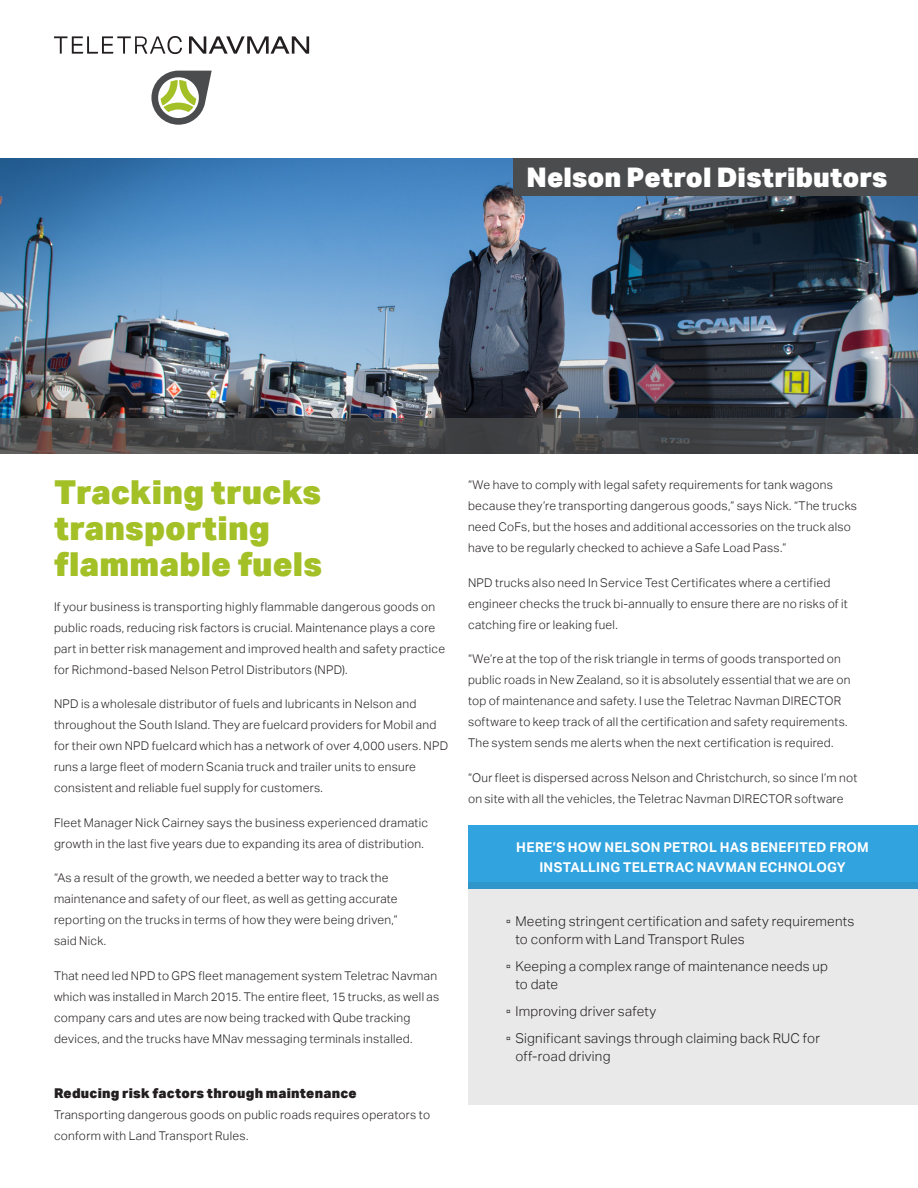
<style>
.page{position:relative;width:918px;height:1188px;background:#fff}
.page>*{position:absolute;margin:0;border:0;box-sizing:border-box;transform-origin:0 0}
.CsStdy-Header{font:900 33px/36px "Aktiv Grotesk";letter-spacing:.005em;color:#a3c027}
.CsStdy_Company_Name{font:900 27px "Aktiv Grotesk";letter-spacing:.005em;color:#fff}
.t1{font:300 13.5px/18px "Aktiv Grotesk";letter-spacing:.02em;color:#231f20}
.t2{font:700 13.5px/19.5px "Aktiv Grotesk";letter-spacing:.02em;color:#fff;text-align:center}
.CsStdy-Subhead{font:900 13.5px "Aktiv Grotesk";letter-spacing:.02em;color:#231f20}
.CsStdy-Body_Copy{font:300 12px/21px "Aktiv Grotesk";letter-spacing:.025em;color:#231f20}
</style>
<div class="page">
<img style="left:0;top:158px;width:918px;height:260px">
<svg style="left:0;top:418px;width:918px;height:36px;background:#48484a"></svg>
<div style="left:468px;top:825px;width:450px;height:64px;background:#31a3de"></div>
<div style="left:468px;top:882px;width:450px;height:223px;background:#e9e9e9"></div>
<div style="left:513px;top:158px;width:405px;height:38px;background:#4b4c4d"></div>
<svg style="left:189px;top:36px;width:120px;height:18px"></svg>
<svg style="left:54px;top:36px;width:128px;height:18px"></svg>
<svg style="left:151px;top:71px;width:61px;height:54px"></svg>
<p class="CsStdy_Company_Name" style="left:526px;top:160px;width:362px">Nelson Petrol Distributors</p>
<p class="CsStdy-Header" style="left:54px;top:474px;width:270px">Tracking trucks transporting flammable fuels</p>
<p class="CsStdy-Body_Copy" style="left:54px;top:596px;width:393px">If your business is transporting highly flammable dangerous goods on public roads, reducing risk factors is crucial. Maintenance plays a core part in better risk management and improved health and safety practice for Richmond-based Nelson Petrol Distributors (NPD).</p>
<p class="CsStdy-Body_Copy" style="left:54px;top:694px;width:396px">NPD is a wholesale distributor of fuels and lubricants in Nelson and throughout the South Island. They are fuelcard providers for Mobil and for their own NPD fuelcard which has a network of over 4,000 users. NPD runs a large fleet of modern Scania truck and trailer units to ensure consistent and reliable fuel supply for customers.</p>
<p class="CsStdy-Body_Copy" style="left:54px;top:812px;width:376px">Fleet Manager Nick Cairney says the business experienced dramatic growth in the last five years due to expanding its area of distribution.</p>
<p class="CsStdy-Body_Copy" style="left:54px;top:868px;width:345px">“As a result of the growth, we needed a better way to track the maintenance and safety of our fleet, as well as getting accurate reporting on the trucks in terms of how they were being driven,” said Nick.</p>
<p class="CsStdy-Body_Copy" style="left:54px;top:965px;width:387px">That need led NPD to GPS fleet management system Teletrac Navman which was installed in March 2015. The entire fleet, 15 trucks, as well as company cars and utes are now being tracked with Qube tracking devices, and the trucks have MNav messaging terminals installed.</p>
<p class="CsStdy-Subhead" style="left:54px;top:1085px;width:304px">Reducing risk factors through maintenance</p>
<p class="CsStdy-Body_Copy" style="left:54px;top:1105px;width:378px">Transporting dangerous goods on public roads requires operators to conform with Land Transport Rules.</p>
<p class="CsStdy-Body_Copy" style="left:468px;top:475px;width:391px">“We have to comply with legal safety requirements for tank wagons because they’re transporting dangerous goods,” says Nick. “The trucks need CoFs, but the hoses and additional accessories on the truck also have to be regularly checked to achieve a Safe Load Pass.”</p>
<p class="CsStdy-Body_Copy" style="left:468px;top:572px;width:381px">NPD trucks also need In Service Test Certificates where a certified engineer checks the truck bi-annually to ensure there are no risks of it catching fire or leaking fuel.</p>
<p class="CsStdy-Body_Copy" style="left:468px;top:649px;width:384px">“We’re at the top of the risk triangle in terms of goods transported on public roads in New Zealand, so it is absolutely essential that we are on top of maintenance and safety. I use the Teletrac Navman DIRECTOR software to keep track of all the certification and safety requirements.<br>The system sends me alerts when the next certification is required.</p>
<p class="CsStdy-Body_Copy" style="left:468px;top:767px;width:391px">“Our fleet is dispersed across Nelson and Christchurch, so since I’m not on site with all the vehicles, the Teletrac Navman DIRECTOR software</p>
<p class="t2" style="left:516px;top:838px;width:354px">HERE’S HOW NELSON PETROL HAS BENEFITED FROM<br>INSTALLING TELETRAC NAVMAN ECHNOLOGY</p>
<p class="t1" style="left:515px;top:912px;width:341px;text-indent:-11px">▫ Meeting stringent certification and safety requirements to conform with Land Transport Rules</p>
<p class="t1" style="left:515px;top:957px;width:314px;text-indent:-11px">▫ Keeping a complex range of maintenance needs up to date</p>
<p class="t1" style="left:505px;top:1002px;width:153px">▫ Improving driver safety</p>
<p class="t1" style="left:515px;top:1029px;width:306px;text-indent:-11px">▫ Significant savings through claiming back RUC for off-road driving</p>
</div>
